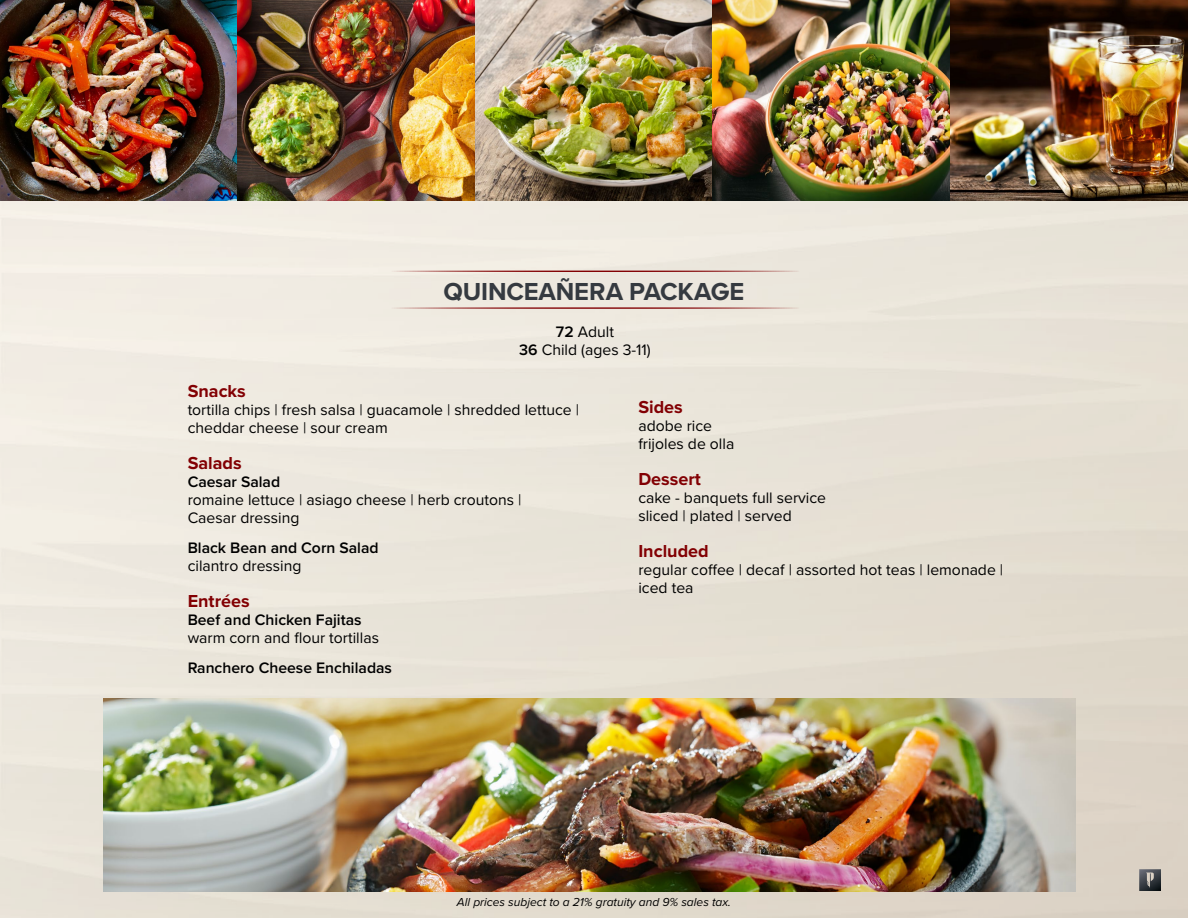
<style>
.page{position:relative;width:1188px;height:918px;background:#fff}
.page>*{position:absolute;margin:0;border:0;box-sizing:border-box;transform-origin:0 0}
.t1{font:700 25.5px "Proxima Nova A";letter-spacing:-.01em;color:#353a40}
.t2{font:700 18px "Proxima Nova";color:#820003}
.t3{font:15.75px/18px "Proxima Nova";color:#000}
.t4{font:600 15.75px "Proxima Nova";color:#000}
.t5{font:italic 12px "Proxima Nova";color:#000}
.s1{font-weight:600}
</style>
<div class="page">
<img style="left:0;top:201px;width:1188px;height:717px">
<img style="left:0;top:0;width:1188px;height:201px">
<svg style="left:1139px;top:869px;width:22px;height:22px"></svg>
<hr style="left:389px;top:271px;width:410px;height:1px;background:#820003">
<hr style="left:389px;top:307px;width:410px;height:2px;background:#820003">
<img style="left:104px;top:699px;width:972px;height:192px">
<h1 class="t1" style="left:444px;top:272px;width:302px">QUINCEAÑERA PACKAGE</h1>
<p class="t3" style="left:519px;top:322px;width:133px;text-align:center"><span class="s1">72</span> Adult<br><span class="s1">36</span> Child (ages 3-11)</p>
<p class="t2" style="left:188px;top:377px;width:60px">Snacks</p>
<p class="t3" style="left:188px;top:400px;width:393px">tortilla chips | fresh salsa | guacamole | shredded lettuce | cheddar cheese | sour cream</p>
<p class="t2" style="left:188px;top:449px;width:56px">Salads</p>
<p class="t4" style="left:188px;top:470px;width:94px">Caesar Salad</p>
<p class="t3" style="left:188px;top:490px;width:335px">romaine lettuce | asiago cheese | herb croutons |<br>Caesar dressing</p>
<p class="t4" style="left:188px;top:536px;width:192px">Black Bean and Corn Salad</p>
<p class="t3" style="left:188px;top:556px;width:115px">cilantro dressing</p>
<p class="t2" style="left:188px;top:587px;width:63px">Entrées</p>
<p class="t4" style="left:188px;top:608px;width:175px">Beef and Chicken Fajitas</p>
<p class="t3" style="left:188px;top:628px;width:193px">warm corn and flour tortillas</p>
<p class="t4" style="left:188px;top:656px;width:206px">Ranchero Cheese Enchiladas</p>
<p class="t2" style="left:638px;top:393px;width:46px">Sides</p>
<p class="t3" style="left:638px;top:416px;width:97px">adobe rice frijoles de olla</p>
<p class="t2" style="left:638px;top:465px;width:64px">Dessert</p>
<p class="t3" style="left:638px;top:488px;width:189px">cake - banquets full service sliced | plated | served</p>
<p class="t2" style="left:638px;top:537px;width:72px">Included</p>
<p class="t3" style="left:638px;top:560px;width:366px">regular coffee | decaf | assorted hot teas | lemonade | iced tea</p>
<p class="t5" style="left:457px;top:893px;width:276px">All prices subject to a 21% gratuity and 9% sales tax.</p>
</div>
